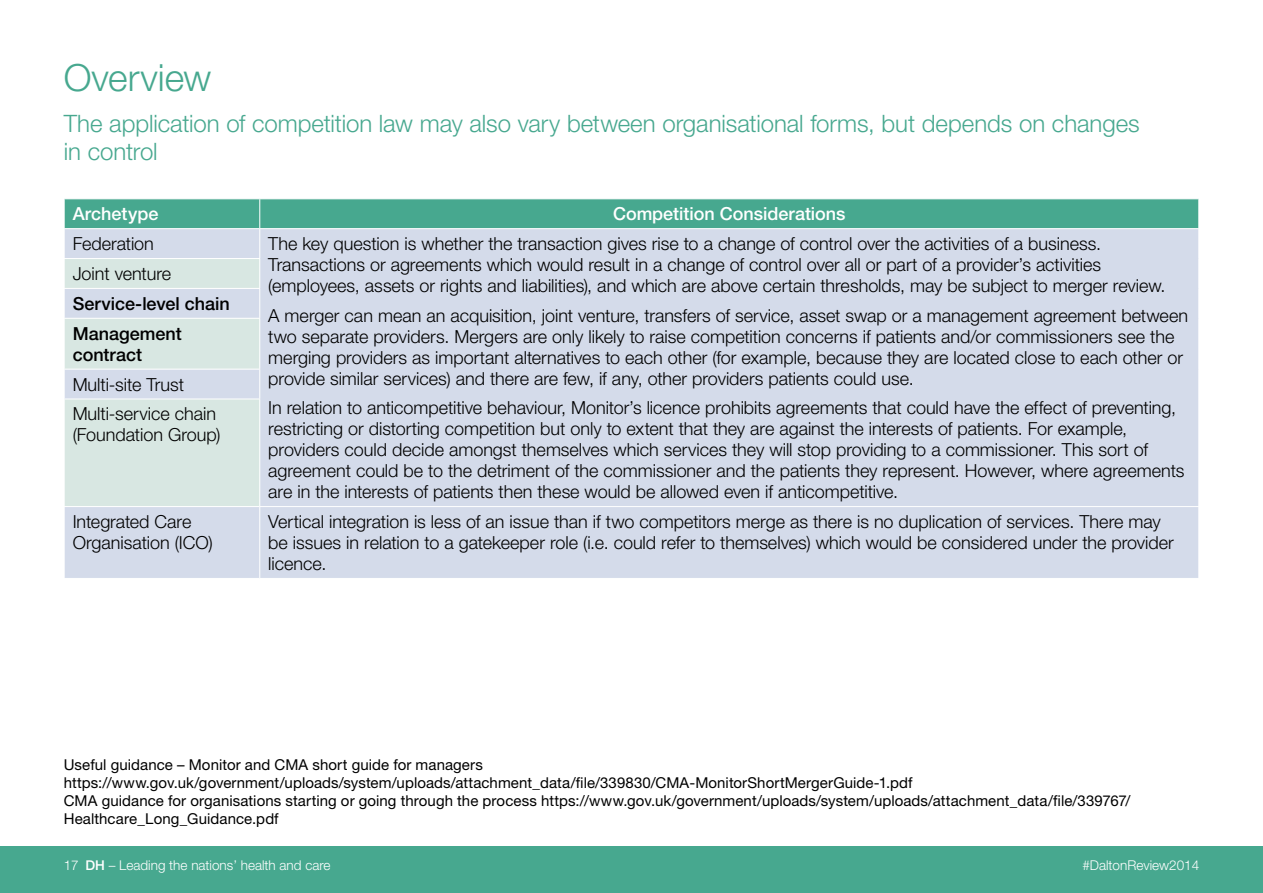
<style>
.page{position:relative;width:1263px;height:893px;background:#fff}
.page>*{position:absolute;margin:0;border:0;box-sizing:border-box;transform-origin:0 0}
.A_Chapter_heading{font:300 37.5px "Helvetica Neue LT Std";color:#47a88f}
.B_Heading{font:300 24px/28.5px "Helvetica Neue LT Std";letter-spacing:-.005em;color:#47a88f}
.Body_No_Numbers{font:300 18px/21px "Helvetica Neue LT Std";color:#000}
.Body_No_Numbers-2{font:500 18px/21px "Helvetica Neue LT Std";color:#000}
.Body_No_Numbers-3{font:500 18px "Helvetica Neue LT Std";color:#fff}
.Captions_and_source{font:15px/18px "Helvetica Neue LT Std";letter-spacing:.005em;color:#000}
.t1{font:300 13.5px "Helvetica Neue LT Std";color:#fff}
.s1{font-weight:500}
</style>
<div class="page">
<div style="left:0;top:846px;width:1263px;height:47px;background:#47a88f"></div>
<div style="left:65px;top:318px;width:1133px;height:260px;background:#d4dbea"></div>
<svg style="left:65px;top:319px;width:194px;height:187px;background:#d7e5e3"></svg>
<svg style="left:64px;top:199px;width:1135px;height:119px;background:#b2cfd4"></svg>
<hr style="left:1198px;top:288px;width:1px;height:30px;background:#fff">
<hr style="left:64px;top:318px;width:196px;height:1px;background:#fff">
<hr style="left:259px;top:319px;width:1px;height:50px;background:#fff">
<hr style="left:64px;top:369px;width:196px;height:1px;background:#fff">
<hr style="left:259px;top:369px;width:1px;height:30px;background:#fff">
<hr style="left:64px;top:399px;width:196px;height:1px;background:#fff">
<hr style="left:259px;top:399px;width:1px;height:107px;background:#fff">
<hr style="left:64px;top:506px;width:196px;height:1px;background:#fff">
<hr style="left:260px;top:506px;width:939px;height:1px;background:#fff">
<hr style="left:259px;top:507px;width:1px;height:71px;background:#fff">
<p class="A_Chapter_heading" style="left:64px;top:54px;width:149px">Overview</p>
<p class="B_Heading" style="left:64px;top:109px;width:1077px">The application of competition law may also vary between organisational forms, but depends on changes in control</p>
<p class="Body_No_Numbers-3" style="left:73px;top:203px;width:87px">Archetype</p>
<p class="Body_No_Numbers-3" style="left:613px;top:203px;width:234px">Competition Considerations</p>
<p class="Body_No_Numbers" style="left:73px;top:233px;width:83px">Federation</p>
<p class="Body_No_Numbers" style="left:268px;top:233px;width:899px">The key question is whether the transaction gives rise to a change of control over the activities of a business.<br>Transactions or agreements which would result in a change of control over all or part of a provider’s activities (employees, assets or rights and liabilities), and which are above certain thresholds, may be subject to merger review.</p>
<p class="Body_No_Numbers" style="left:268px;top:304px;width:921px">A merger can mean an acquisition, joint venture, transfers of service, asset swap or a management agreement between two separate providers. Mergers are only likely to raise competition concerns if patients and/or commissioners see the merging providers as important alternatives to each other (for example, because they are located close to each other or provide similar services) and there are few, if any, other providers patients could use.</p>
<p class="Body_No_Numbers" style="left:268px;top:397px;width:918px">In relation to anticompetitive behaviour, Monitor’s licence prohibits agreements that could have the effect of preventing, restricting or distorting competition but only to extent that they are against the interests of patients. For example, providers could decide amongst themselves which services they will stop providing to a commissioner. This sort of agreement could be to the detriment of the commissioner and the patients they represent. However, where agreements are in the interests of patients then these would be allowed even if anticompetitive.</p>
<p class="Body_No_Numbers" style="left:73px;top:263px;width:100px">Joint venture</p>
<p class="Body_No_Numbers-2" style="left:73px;top:293px;width:159px">Service-level chain</p>
<p class="Body_No_Numbers-2" style="left:73px;top:323px;width:111px">Management contract</p>
<p class="Body_No_Numbers" style="left:73px;top:373px;width:113px">Multi-site Trust</p>
<p class="Body_No_Numbers" style="left:73px;top:403px;width:149px">Multi-service chain (Foundation Group)</p>
<p class="Body_No_Numbers" style="left:73px;top:511px;width:142px">Integrated Care<br>Organisation (ICO)</p>
<p class="Body_No_Numbers" style="left:268px;top:511px;width:907px">Vertical integration is less of an issue than if two competitors merge as there is no duplication of services. There may be issues in relation to a gatekeeper role (i.e. could refer to themselves) which would be considered under the provider licence.</p>
<p class="Captions_and_source" style="left:64px;top:755px;width:421px">Useful guidance – Monitor and CMA short guide for managers</p>
<p class="Captions_and_source" style="left:64px;top:773px;width:850px">https://www.gov.uk/government/uploads/system/uploads/attachment_data/file/339830/CMA-MonitorShortMergerGuide-1.pdf</p>
<p class="Captions_and_source" style="left:64px;top:791px;width:1068px">CMA guidance for organisations starting or going through the process https://www.gov.uk/government/uploads/system/uploads/attachment_data/file/339767/<br>Healthcare_Long_Guidance.pdf</p>
<p class="t1" style="left:64px;top:857px;width:268px">17 <span class="s1">DH</span> – Leading the nations’ health and care</p>
<p class="t1" style="left:1082px;top:857px;width:118px">#DaltonReview2014</p>
</div>
